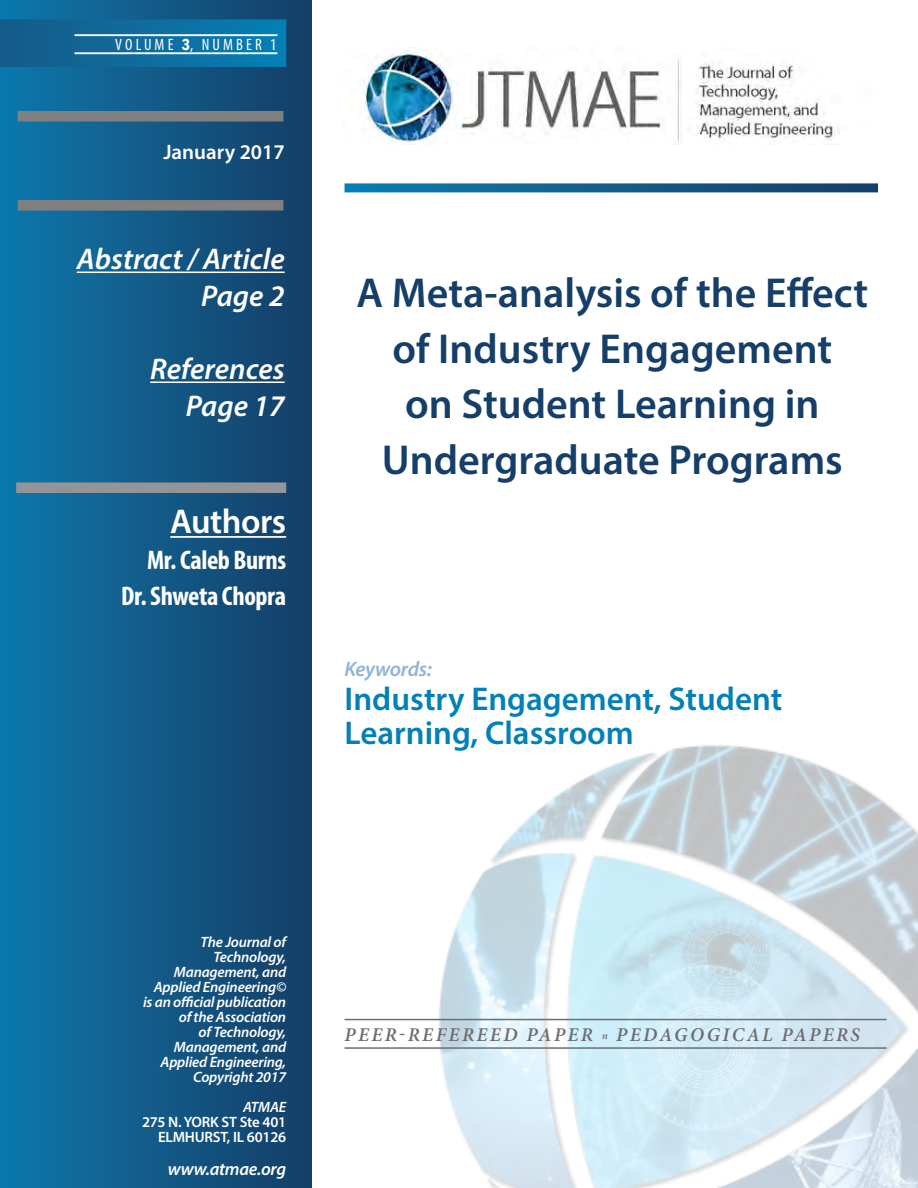
<style>
.page{position:relative;width:918px;height:1188px;background:#fff}
.page>*{position:absolute;margin:0;border:0;box-sizing:border-box;transform-origin:0 0}
.t1{font:600 42px/55.5px "Myriad Pro";color:#153e68;text-align:center}
.t2{font:600 34.5px "Myriad Pro";letter-spacing:-.015em;color:#fff}
.t3{font:600 33px/34.5px "Myriad Pro";color:#0280b7}
.t4{font:italic 600 30px/36.6px "Myriad Pro";color:#fff;text-align:right}
.t5{font:700 condensed 27px/36px "Myriad Pro";letter-spacing:-.015em;color:#fff;text-align:right}
.t6{font:600 21px "Myriad Pro";color:#fff}
.t7{font:italic 600 21px "Myriad Pro";letter-spacing:-.015em;color:#91b3d5}
.t8{font:italic 600 19.5px "Minion Pro";letter-spacing:.12em;color:#6d6e71}
.t9{font:italic 600 18px "Myriad Pro";letter-spacing:-.015em;color:#fff}
.t10{font:condensed 16.5px "Myriad Pro";letter-spacing:.19em;color:#fff}
.t11{font:italic 600 15px/15px "Myriad Pro";letter-spacing:-.015em;color:#fff;text-align:right}
.t12{font:600 15px/15px "Myriad Pro";letter-spacing:-.015em;color:#fff;text-align:right}
.s1{font-family:"Franklin Gothic";font-weight:600}
.s2{font-size:10.5px}
</style>
<div class="page">
<img style="left:370px;top:745px;width:548px;height:443px">
<svg style="left:0;top:0;width:312px;height:1188px;background:#115a89"></svg>
<svg style="left:0;top:19px;width:286px;height:48px;background:#0f6c9e"></svg>
<img style="left:361px;top:51px;width:478px;height:94px">
<svg style="left:345px;top:183px;width:533px;height:9px;background:#1b6591"></svg>
<hr style="left:75px;top:34px;width:202px;height:2px;background:#fff">
<hr style="left:75px;top:52px;width:202px;height:2px;background:#fff">
<hr style="left:345px;top:1019px;width:542px;height:1px;background:#6d6e71">
<hr style="left:345px;top:1047px;width:542px;height:2px;background:#6d6e71">
<div style="left:16px;top:482px;width:270px;height:11px;background:#939598"></div>
<hr style="left:170px;top:536px;width:116px;height:2px;background:#fff">
<hr style="left:77px;top:272px;width:208px;height:1px;background:#fff">
<hr style="left:150px;top:382px;width:135px;height:1px;background:#fff">
<div style="left:18px;top:200px;width:265px;height:11px;background:#808080"></div>
<div style="left:18px;top:111px;width:265px;height:11px;background:#808080"></div>
<p class="t10" style="left:115px;top:34px;width:163px">VOLUME <span class="s1">3</span>, NUMBER 1</p>
<h3 class="t6" style="left:163px;top:139px;width:123px">January 2017</h3>
<h3 class="t4" style="left:77px;top:240px;width:209px">Abstract / Article<br>Page 2</h3>
<h3 class="t4" style="left:150px;top:350px;width:136px">References<br>Page 17</h3>
<h2 class="t2" style="left:170px;top:500px;width:117px">Authors</h2>
<h3 class="t5" style="left:121px;top:542px;width:167px">Mr. Caleb Burns<br>Dr. Shweta Chopra</h3>
<h1 class="t1" style="left:357px;top:264px;width:513px">A Meta-analysis of the Effect of Industry Engagement<br>on Student Learning in<br>Undergraduate Programs</h1>
<h3 class="t7" style="left:345px;top:655px;width:89px">Keywords:</h3>
<h3 class="t3" style="left:345px;top:681px;width:439px">Industry Engagement, Student<br>Learning, Classroom</h3>
<p class="t11" style="left:143px;top:934px;width:145px">The Journal of<br>Technology,<br>Management, and<br>Applied Engineering© is an official publication of the Association<br>of Technology,<br>Management, and<br>Applied Engineering,<br>Copyright 2017</p>
<p class="t11" style="left:243px;top:1099px;width:45px">ATMAE</p>
<p class="t12" style="left:142px;top:1114px;width:146px">275 N. YORK ST Ste 401<br>ELMHURST, IL 60126</p>
<p class="t9" style="left:168px;top:1157px;width:120px">www.atmae.org</p>
<h3 class="t8" style="left:345px;top:1021px;width:517px">PEER-REFEREED PAPER <span class="s2">n</span> PEDAGOGICAL PAPERS</h3>
</div>
